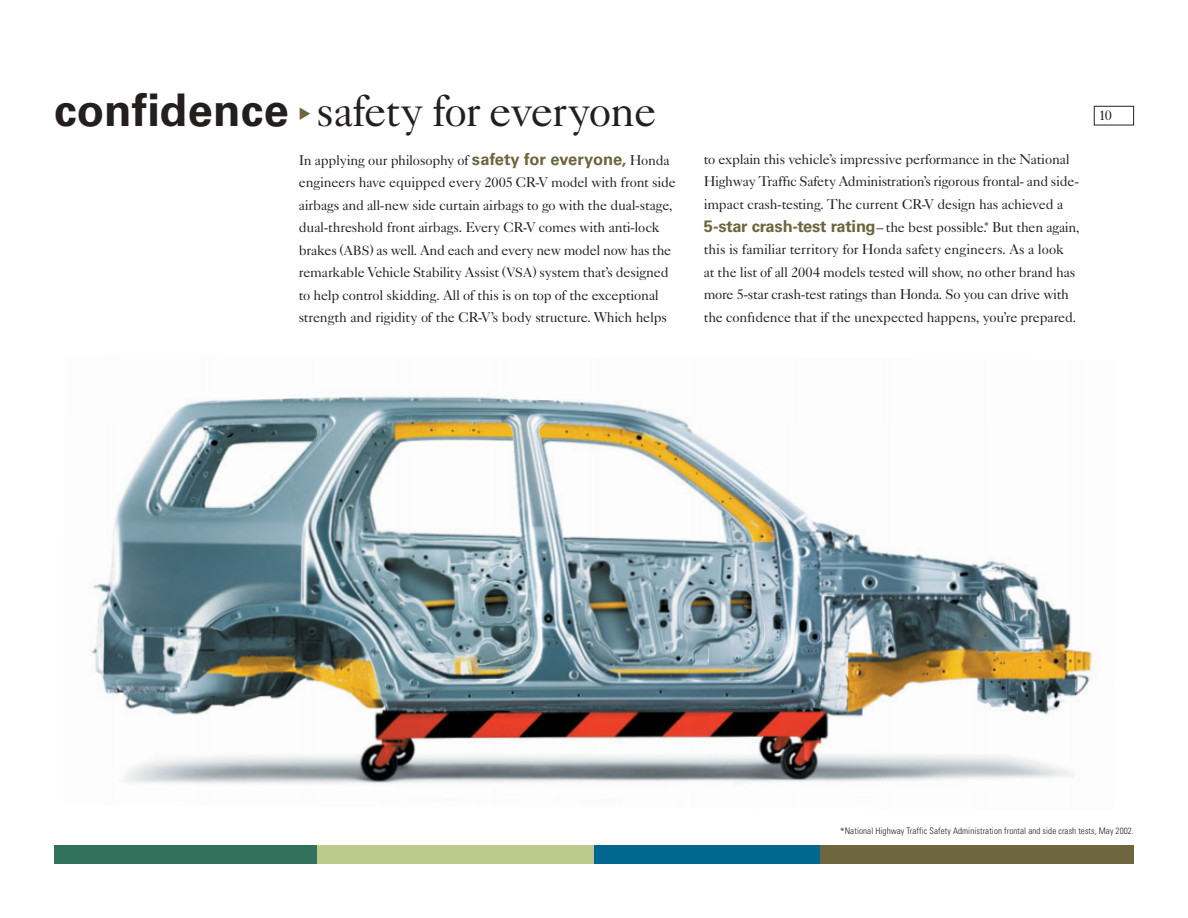
<style>
.page{position:relative;width:1188px;height:918px;background:#fff}
.page>*{position:absolute;margin:0;border:0;box-sizing:border-box;transform-origin:0 0}
.t1{font:45px "Caslon Five Forty";letter-spacing:-.025em;color:#231f1f}
.t2{font:700 45px "Univers";letter-spacing:.01em;color:#231f1f}
.t3{font:14.25px/22.5px "Caslon Five Forty";letter-spacing:-.015em;color:#231f1f}
.t4{font:300 condensed 9px "Univers";letter-spacing:.01em;color:#231f1f}
.s1{font-family:"Univers";font-weight:700;font-size:16.5px;color:#6c653d}
.s2{font-size:13.5px}
.s3{font-family:"Caslon Five Forty";font-weight:400;font-stretch:normal}
</style>
<div class="page">
<div style="left:54px;top:846px;width:264px;height:18px;background:#32715b"></div>
<div style="left:318px;top:846px;width:276px;height:18px;background:#bbcb8c"></div>
<div style="left:594px;top:846px;width:227px;height:18px;background:#006890"></div>
<div style="left:821px;top:846px;width:313px;height:18px;background:#6c653d"></div>
<img style="left:89px;top:396px;width:1007px;height:388px">
<div style="left:1094px;top:106px;width:40px;height:19px;border:1px solid #231f1f"></div>
<h1 class="t2" style="left:54px;top:93px;width:236px">confidence</h1>
<h1 class="t1" style="left:317px;top:94px;width:342px">safety for everyone</h1>
<p class="t3" style="left:299px;top:150px;width:379px">In applying our philosophy of <span class="s1">safety for everyone,</span> Honda engineers have equipped every 2005 CR-V model with front side airbags and all-new side curtain airbags to go with the dual-stage, dual-threshold front airbags. Every CR-V comes with anti-lock brakes (<span class="s2">ABS</span>) as well. And each and every new model now has the remarkable Vehicle Stability Assist (<span class="s2">VSA</span>) system that’s designed to help control skidding. All of this is on top of the exceptional strength and rigidity of the CR-V’s body structure. Which helps</p>
<p class="t3" style="left:704px;top:149px;width:377px">to explain this vehicle’s impressive performance in the National Highway Traffıc Safety Administration’s rigorous frontal- and side&shy;impact crash-testing. The current CR-V design has achieved a <span class="s1">5-star crash-test rating</span>– the best possible.<sup>*</sup> But then again, this is familiar territory for Honda safety engineers. As a look<br>at the list of all 2004 models tested will show, no other brand has more 5-star crash-test ratings than Honda. So you can drive with the confıdence that if the unexpected happens, you’re prepared.</p>
<p class="t3" style="left:1099px;top:106px;width:14px">10</p>
<p class="t4" style="left:840px;top:828px;width:295px"><span class="s3">*</span>National Highway Traffic Safety Administration frontal and side crash tests, May 2002.</p>
</div>
